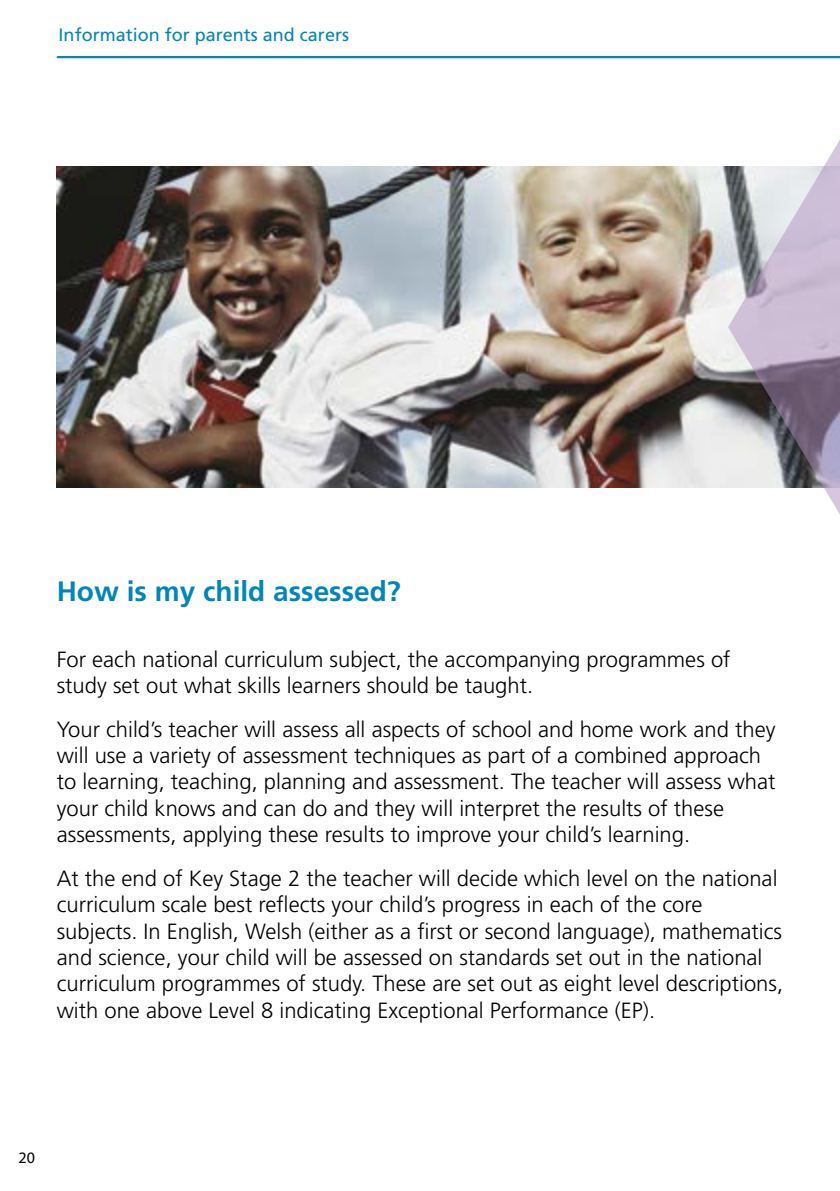
<style>
.page{position:relative;width:840px;height:1191px;background:#fff}
.page>*{position:absolute;margin:0;border:0;box-sizing:border-box;transform-origin:0 0}
.t1{font:700 28px "Frutiger LT Std";color:#0086b8}
.t2{font:300 22px/26.4px "Frutiger LT Std";color:#000}
.t3{font:18px "Frutiger LT Std";color:#0086b8}
.t4{font:16px "Myriad Pro";color:#000}
</style>
<div class="page">
<hr style="left:57px;top:56px;width:782px;height:2px;background:#0086b8">
<img style="left:57px;top:166px;width:670px;height:322px">
<svg style="left:727px;top:141px;width:112px;height:372px"></svg>
<p class="t3" style="left:59px;top:24px;width:292px">Information for parents and carers</p>
<p class="t1" style="left:57px;top:575px;width:345px">How is my child assessed?</p>
<p class="t2" style="left:57px;top:646px;width:675px">For each national curriculum subject, the accompanying programmes of study set out what skills learners should be taught.</p>
<p class="t2" style="left:57px;top:716px;width:719px">Your child’s teacher will assess all aspects of school and home work and they will use a variety of assessment techniques as part of a combined approach to learning, teaching, planning and assessment. The teacher will assess what your child knows and can do and they will interpret the results of these assessments, applying these results to improve your child’s learning.</p>
<p class="t2" style="left:57px;top:865px;width:727px">At the end of Key Stage 2 the teacher will decide which level on the national curriculum scale best reflects your child’s progress in each of the core subjects. In English, Welsh (either as a first or second language), mathematics and science, your child will be assessed on standards set out in the national curriculum programmes of study. These are set out as eight level descriptions, with one above Level 8 indicating Exceptional Performance (EP).</p>
<p class="t4" style="left:18px;top:1147px;width:18px">20</p>
</div>
